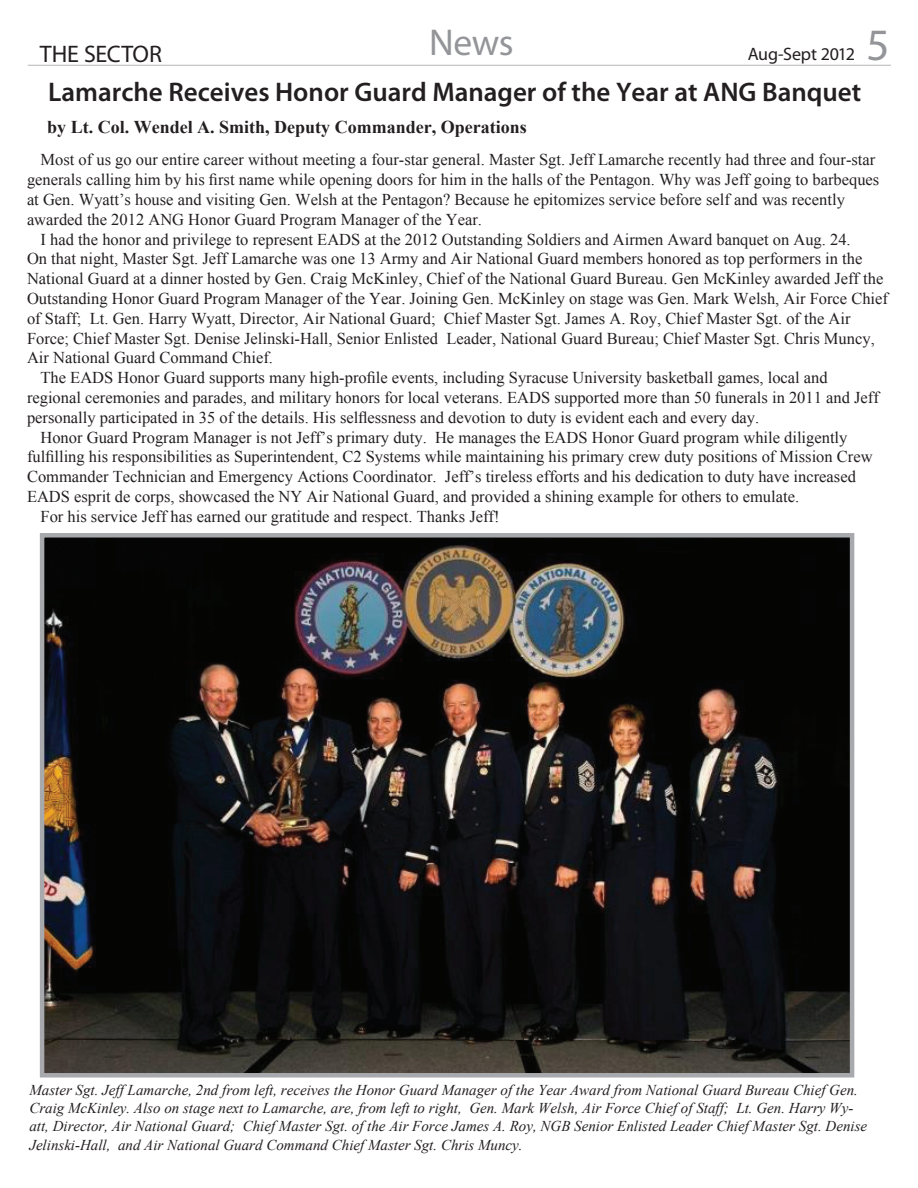
<style>
.page{position:relative;width:918px;height:1188px;background:#fff}
.page>*{position:absolute;margin:0;border:0;box-sizing:border-box;transform-origin:0 0}
.t1{font:45px "Myriad Pro";color:#939598}
.t2{font:37.5px "Myriad Pro";color:#939598}
.t3{font:600 27px "Myriad Pro";color:#231f20}
.t4{font:24px "Myriad Pro";letter-spacing:-.005em;color:#231f20}
.t5{font:700 18px "Times New Roman";color:#231f20}
.t6{font:18px "Myriad Pro";letter-spacing:-.015em;color:#231f20}
.t7{font:16.5px "Times New Roman";color:#231f20}
.t8{font:italic 15px/18px "Times New Roman";color:#231f20}
</style>
<div class="page">
<hr style="left:28px;top:65px;width:863px;height:1px;background:#939598">
<img style="left:45px;top:538px;width:804px;height:535px">
<div style="left:40px;top:533px;width:814px;height:545px;border:4px solid #a8a9ad"></div>
<h3 class="t4" style="left:40px;top:39px;width:124px">THE SECTOR</h3>
<h2 class="t2" style="left:429px;top:19px;width:86px">News</h2>
<p class="t6" style="left:748px;top:43px;width:109px">Aug-Sept 2012</p>
<h1 class="t1" style="left:866px;top:17px;width:25px">5</h1>
<h3 class="t3" style="left:48px;top:74px;width:815px">Lamarche Receives Honor Guard Manager of the Year at ANG Banquet</h3>
<p class="t5" style="left:47px;top:115px;width:481px">by Lt. Col. Wendel A. Smith, Deputy Commander, Operations</p>
<p class="t7" style="left:40px;top:149px;width:836px">Most of us go our entire career without meeting a four-star general. Master Sgt. Jeff Lamarche recently had three and four-star</p>
<p class="t7" style="left:27px;top:169px;width:854px">generals calling him by his first name while opening doors for him in the halls of the Pentagon. Why was Jeff going to barbeques</p>
<p class="t7" style="left:27px;top:188px;width:819px">at Gen. Wyatt’s house and visiting Gen. Welsh at the Pentagon? Because he epitomizes service before self and was recently</p>
<p class="t7" style="left:27px;top:208px;width:456px">awarded the 2012 ANG Honor Guard Program Manager of the Year.</p>
<p class="t7" style="left:40px;top:228px;width:812px">I had the honor and privilege to represent EADS at the 2012 Outstanding Soldiers and Airmen Award banquet on Aug. 24.</p>
<p class="t7" style="left:27px;top:248px;width:837px">On that night, Master Sgt. Jeff Lamarche was one 13 Army and Air National Guard members honored as top performers in the</p>
<p class="t7" style="left:27px;top:268px;width:858px">National Guard at a dinner hosted by Gen. Craig McKinley, Chief of the National Guard Bureau. Gen McKinley awarded Jeff the</p>
<p class="t7" style="left:27px;top:287px;width:863px">Outstanding Honor Guard Program Manager of the Year. Joining Gen. McKinley on stage was Gen. Mark Welsh, Air Force Chief</p>
<p class="t7" style="left:27px;top:307px;width:825px">of Staff; Lt. Gen. Harry Wyatt, Director, Air National Guard; Chief Master Sgt. James A. Roy, Chief Master Sgt. of the Air</p>
<p class="t7" style="left:27px;top:327px;width:849px">Force; Chief Master Sgt. Denise Jelinski-Hall, Senior Enlisted Leader, National Guard Bureau; Chief Master Sgt. Chris Muncy,</p>
<p class="t7" style="left:27px;top:347px;width:248px">Air National Guard Command Chief.</p>
<p class="t7" style="left:40px;top:367px;width:789px">The EADS Honor Guard supports many high-profile events, including Syracuse University basketball games, local and</p>
<p class="t7" style="left:27px;top:386px;width:853px">regional ceremonies and parades, and military honors for local veterans. EADS supported more than 50 funerals in 2011 and Jeff</p>
<p class="t7" style="left:27px;top:406px;width:734px">personally participated in 35 of the details. His selflessness and devotion to duty is evident each and every day.</p>
<p class="t7" style="left:40px;top:426px;width:808px">Honor Guard Program Manager is not Jeff’s primary duty. He manages the EADS Honor Guard program while diligently</p>
<p class="t7" style="left:27px;top:446px;width:847px">fulfilling his responsibilities as Superintendent, C2 Systems while maintaining his primary crew duty positions of Mission Crew</p>
<p class="t7" style="left:27px;top:466px;width:830px">Commander Technician and Emergency Actions Coordinator. Jeff’s tireless efforts and his dedication to duty have increased</p>
<p class="t7" style="left:27px;top:485px;width:774px">EADS esprit de corps, showcased the NY Air National Guard, and provided a shining example for others to emulate.</p>
<p class="t7" style="left:40px;top:505px;width:461px">For his service Jeff has earned our gratitude and respect. Thanks Jeff!</p>
<p class="t8" style="left:29px;top:1080px;width:839px">Master Sgt. Jeff Lamarche, 2nd from left, receives the Honor Guard Manager of the Year Award from National Guard Bureau Chief Gen.<br>Craig McKinley. Also on stage next to Lamarche, are, from left to right, Gen. Mark Welsh, Air Force Chief of Staff; Lt. Gen. Harry Wy&shy;att, Director, Air National Guard; Chief Master Sgt. of the Air Force James A. Roy, NGB Senior Enlisted Leader Chief Master Sgt. Denise</p>
<p class="t8" style="left:29px;top:1136px;width:495px">Jelinski-Hall, and Air National Guard Command Chief Master Sgt. Chris Muncy.</p>
</div>
